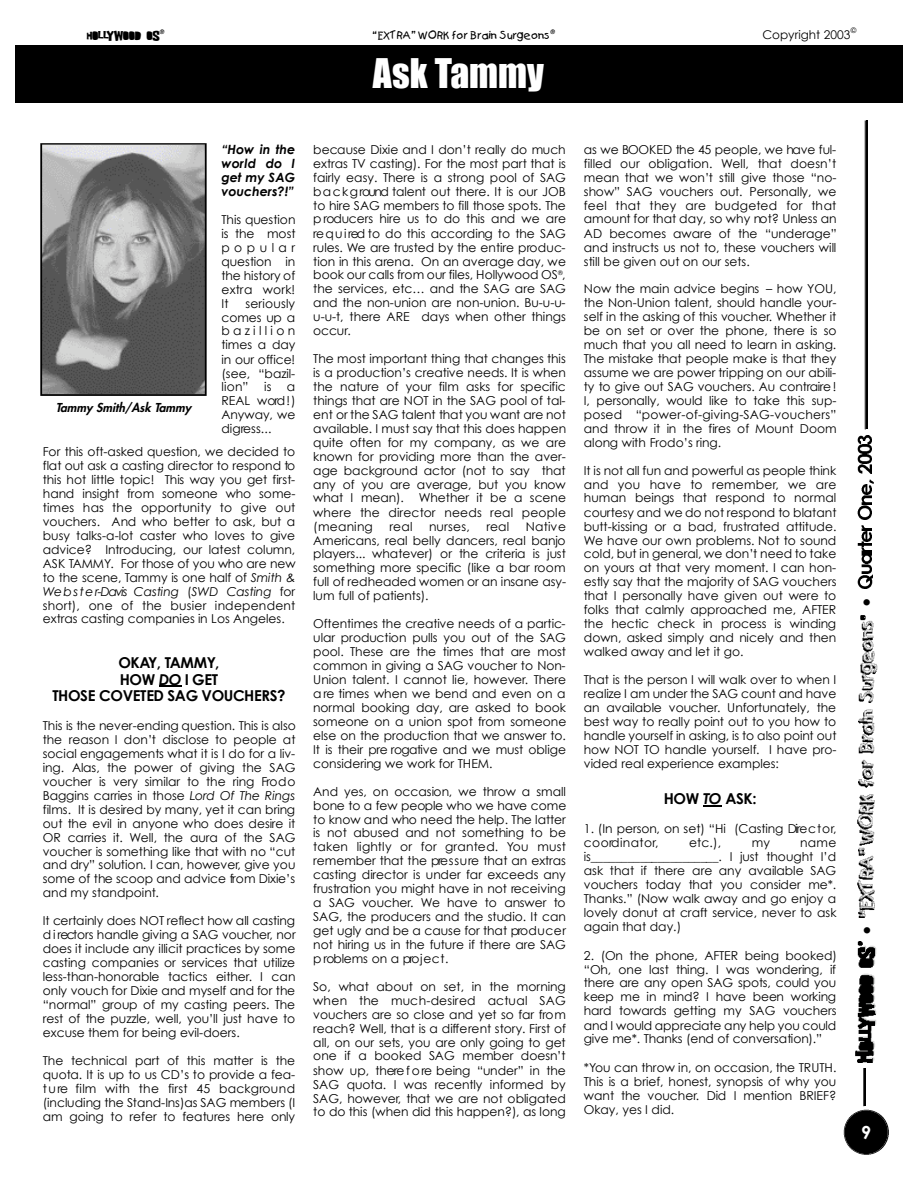
<style>
.page{position:relative;width:918px;height:1188px;background:#fff}
.page>*{position:absolute;margin:0;border:0;box-sizing:border-box;transform-origin:0 0}
.t1{font:37.5px "Impact";color:#fff}
.t2{font:700 21px "Century Gothic";color:#000}
.t3{font:700 18px "Century Gothic";color:#fff}
.t4{font:700 15px/16.4px "Century Gothic";letter-spacing:-.03em;color:#000;text-align:center}
.t5{font:italic 700 12.75px/14px "Century Gothic";color:#000;text-align:justify}
.t6{font:12.3px/14px "Century Gothic";color:#000;text-align:justify}
.t7{font:italic 800 12px "Futura";color:#000}
.t8{font:12px "Century Gothic";color:#000}
.t9{font:10.5px "Kids";color:#000}
.t10{font:10.5px "Good Girl";color:#000}
.t11{font:7.5px "Century Gothic";color:#000}
.t12{font:6px "Kids";color:#000}
.s1{font-style:italic}
</style>
<div class="page">
<svg style="left:844px;top:1110px;width:45px;height:45px"></svg>
<img style="left:855px;top:941px;width:21px;height:121px">
<img style="left:857px;top:615px;width:20px;height:302px">
<img style="left:857px;top:554px;width:16px;height:35px">
<img style="left:857px;top:525px;width:15px;height:27px">
<img style="left:857px;top:506px;width:15px;height:13px">
<img style="left:861px;top:484px;width:11px;height:20px">
<svg style="left:869px;top:479px;width:5px;height:4px"></svg>
<img style="left:857px;top:435px;width:15px;height:38px">
<hr style="left:865px;top:1068px;width:1px;height:38px;background:#000">
<hr style="left:864px;top:1068px;width:1px;height:38px;background:#000">
<hr style="left:866px;top:121px;width:2px;height:308px;background:#000">
<hr style="left:865px;top:121px;width:1px;height:308px;background:#000">
<svg style="left:159px;top:686px;width:22px;height:1px"></svg>
<svg style="left:703px;top:805px;width:18px;height:1px"></svg>
<div style="left:15px;top:45px;width:888px;height:58px;background:#000"></div>
<svg style="left:40px;top:143px;width:167px;height:253px;background:#7c7c7c"></svg>
<p class="t10" style="left:87px;top:31px;width:74px">HOLLYWOOD OS</p>
<p class="t12" style="left:160px;top:29px;width:7px">®</p>
<p class="t9" style="left:373px;top:30px;width:178px">“EXTRA” WORK for Brain Surgeons</p>
<p class="t12" style="left:550px;top:29px;width:7px">®</p>
<p class="t8" style="left:762px;top:27px;width:89px">Copyright 2003</p>
<p class="t11" style="left:851px;top:26px;width:7px">©</p>
<h1 class="t1" style="left:373px;top:51px;width:172px">Ask Tammy</h1>
<p class="t5" style="left:221px;top:142px;width:76px">“How in the world do I get my SAG vouchers?!”</p>
<p class="t6" style="left:221px;top:212px;width:76px">This question is the most p o p u l a r question in the history of extra work!<br>It</p>
<p class="t6" style="left:221px;top:296px;width:76px;text-indent:24px">seriously comes up a b a z i l l i o n times a day in our offic e ! (see, “bazil&shy;lion”</p>
<p class="t6" style="left:264px;top:379px;width:9px">is</p>
<p class="t6" style="left:221px;top:379px;width:76px;text-indent:66px">a REAL word ! )<br>Anyway, we d ig re s s ...</p>
<p class="t6" style="left:43px;top:444px;width:254px">For this oft-asked question, we decided to flat out ask a casting director to respond to this hot little topic! This way you get first&shy;hand insight from someone who some&shy;times has the opportunity to give out vouchers. And who better to ask, but a busy talks-a-lot caster who loves to give advice? Introducing, our latest column, ASK TA M M Y. For those of you who are new to the scene, Tammy is one half of <span class="s1">Smith &amp; We b s t e r-Davis Casting</span> (<span class="s1">SWD Casting</span> fo r short), one of the busier independent extras casting companies in Los Angeles.</p>
<p class="t4" style="left:53px;top:654px;width:234px">O K AY, TA M M Y,<br>H O W<span class="s1">D O</span>IG E T<br>THOSE COVETED SAG V O U C H E R S ?</p>
<p class="t6" style="left:43px;top:718px;width:255px">This is the never-ending question. This is also the reason I don’t disclose to people at social engagements what it is I do for a liv&shy;ing. Alas, the power of giving the SAG voucher is very similar to the ring Fro d o Baggins carries in those <span class="s1">L o rd Of The Rings </span>films. It is desired by many, yet it can bring out the evil in anyone who does desire it OR carries it. Well, the aura of the SAG voucher is something like that with no “cut and dry” solution. I can, however, give you some of the scoop and advice from Dixie’s and my standpoint.</p>
<p class="t6" style="left:43px;top:913px;width:254px">It certainly does NOT reflect how all casting d i rectors handle giving a SAG voucher, nor does it include any illicit practices by some casting companies or services that utilize less-than-honorable tactics either. I can only vouch for Dixie and myself and for the “ n o rmal” group of my casting peers. The rest of the puzzle, well, you’ll just have to excuse them for being evil-doers.</p>
<p class="t6" style="left:43px;top:1053px;width:254px">The technical part of this matter is the quota. It is up to us CD’s to provide a fea&shy;t u re film with the first 45 backgro u n d (including the Stand-Ins)as SAG members (I am going to refer to features here only</p>
<p class="t7" style="left:56px;top:402px;width:137px">Tammy Smith/Ask Tammy</p>
<p class="t6" style="left:313px;top:142px;width:254px">because Dixie and I don’t really do much extras TV casting). For the most part that is fairly easy. There is a strong pool of SAG b a c k g round talent out there. It is our JOB to hire SAG members to fill those spots. The p roducers hire us to do this and we are re q u i red to do this according to the SAG rules. We are trusted by the entire pro d u c&shy;tion in this arena. On an average day, we book our calls from our files, Hollywood OS<sup>®</sup>, the services, etc… and the SAG are SAG and the non-union are non-union. Bu-u-u&shy;u-u-t, there ARE days when other things o c c u r.</p>
<p class="t6" style="left:313px;top:351px;width:254px">The most important thing that changes this is a production’s creative needs. It is when the nature of your film asks for specific things that are NOT in the SAG pool of tal&shy;ent or the SAG talent that you want are not available. I must say that this does happen quite often for my company, as we are known for providing more than the aver&shy;age background actor (not to say that any of you are average, but you know what I mean). Whether it be a scene w h e re the director needs real people (meaning</p>
<p class="t6" style="left:313px;top:519px;width:255px;text-indent:213px">Native Americans, real belly dancers, real banjo players... whatever) or the criteria is just something more specific (like a bar ro o m full of redheaded women or an insane asy&shy;lum full of patients).</p>
<p class="t6" style="left:313px;top:616px;width:255px">Oftentimes the creative needs of a partic&shy;ular production pulls you out of the SAG pool. These are the times that are most common in giving a SAG voucher to Non-Union talent. I cannot lie, however. There a re times when we bend and even on a n o rmal booking day, are asked to book someone on a union spot from someone else on the production that we answer to.<br>It is their pre rogative and we must oblige considering we work for THEM.</p>
<p class="t6" style="left:313px;top:784px;width:255px">And yes, on occasion, we throw a small bone to a few people who we have come to know and who need the help. The latter is not abused and not something to be taken lightly or for granted. You must remember that the pre s s u re that an extras casting director is under far exceeds any frustration you might have in not re c e iv in g a SAG voucher. We have to answer to SAG, the producers and the studio. It can get ugly and be a cause for that pro d u c e r not hiring us in the future if there are SAG p roblems on a pro je c t .</p>
<p class="t6" style="left:313px;top:979px;width:254px">So, what about on set, in the morn in g when the much-desired actual SAG vouchers are so close and yet so far fro m reach? Well, that is a diffe rent story. First of all, on our sets, you are only going to get one if a booked SAG member doesn’t show up, there f o re being “under” in the SAG quota. I was recently informed by SAG, however, that we are not obligated to do this (when did this happen?), as long</p>
<p class="t6" style="left:390px;top:519px;width:24px">real</p>
<p class="t6" style="left:429px;top:519px;width:42px">nurses,</p>
<p class="t6" style="left:486px;top:519px;width:24px">real</p>
<p class="t6" style="left:584px;top:142px;width:254px">as we BOOKED the 45 people, we have ful&shy;filled our obligation. Well, that doesn’t mean that we won’t still give those “no&shy;show” SAG vouchers out. Personally, we feel that they are budgeted for that amount for that day, so why not? Unless an AD becomes aware of the “underage” and instructs us not to, these vouchers will still be given out on our sets.</p>
<p class="t6" style="left:584px;top:282px;width:254px">Now the main advice begins – how YOU, the Non-Union talent, should handle your&shy;self in the asking of this voucher. Whether it be on set or over the phone, there is so much that you all need to learn in asking.<br>The mistake that people make is that they assume we are power tripping on our abili&shy;ty to give out SAG vouchers. Au contraire !<br>I, personally, would like to take this sup&shy;posed “power-o f-g iv in g -S A G -v o u c h e rs ” and throw it in the fires of Mount Doom along with Frodo’s ring.</p>
<p class="t6" style="left:584px;top:463px;width:254px">It is not all fun and powerful as people think and you have to re m e m b e r, we are human beings that respond to norm a l courtesy and we do not respond to blatant butt-kissing or a bad, frustrated attitude.<br>We have our own problems. Not to sound cold, but in general, we don’t need to take on yours at that very moment. I can hon&shy;estly say that the majority of SAG vouchers that I personally have given out were to folks that calmly approached me, AFTER the hectic check in process is winding down, asked simply and nicely and then walked away and let it go.</p>
<p class="t6" style="left:584px;top:672px;width:254px">That is the person I will walk over to when I realize I am under the SAG count and have an available voucher. Unfortunately, the best way to really point out to you how to handle yourself in asking, is to also point out how NOT TO handle yourself. I have pro&shy;vided real experience examples:</p>
<p class="t4" style="left:664px;top:790px;width:94px">HOW <span class="s1">TO</span> A S K :</p>
<p class="t6" style="left:584px;top:821px;width:254px">1. (In person, on set) “Hi (Casting Dire c t o r, c o o rd in a to r,</p>
<p class="t6" style="left:689px;top:835px;width:34px">etc.),</p>
<p class="t6" style="left:752px;top:835px;width:20px">my</p>
<p class="t6" style="left:584px;top:835px;width:254px;text-indent:216px">name is_____________________. I just thought I’d ask that if there are any available SAG vouchers today that you consider me*.<br>Thanks.” (Now walk away and go enjoy a lovely donut at craft service, never to ask again that day.)</p>
<p class="t6" style="left:584px;top:948px;width:255px">2. (On the phone, AFTER being booked) “Oh, one last thing. I was wondering, if th e re are any open SAG spots, could you keep me in mind? I have been working h a rd towards getting my SAG vouchers and I would appreciate any help you could give me*. Thanks (end of conversation).”</p>
<p class="t6" style="left:584px;top:1061px;width:254px">* You can throw in, on occasion, the TRUTH.<br>This is a brief, honest, synopsis of why you want the voucher. Did I mention BRIEF?<br>Okay, yes I did.</p>
<h2 class="t2" style="left:860px;top:589px;width:14px">•</h2>
<h2 class="t2" style="left:861px;top:917px;width:14px">•</h2>
<h3 class="t3" style="left:861px;top:1120px;width:12px">9</h3>
</div>
